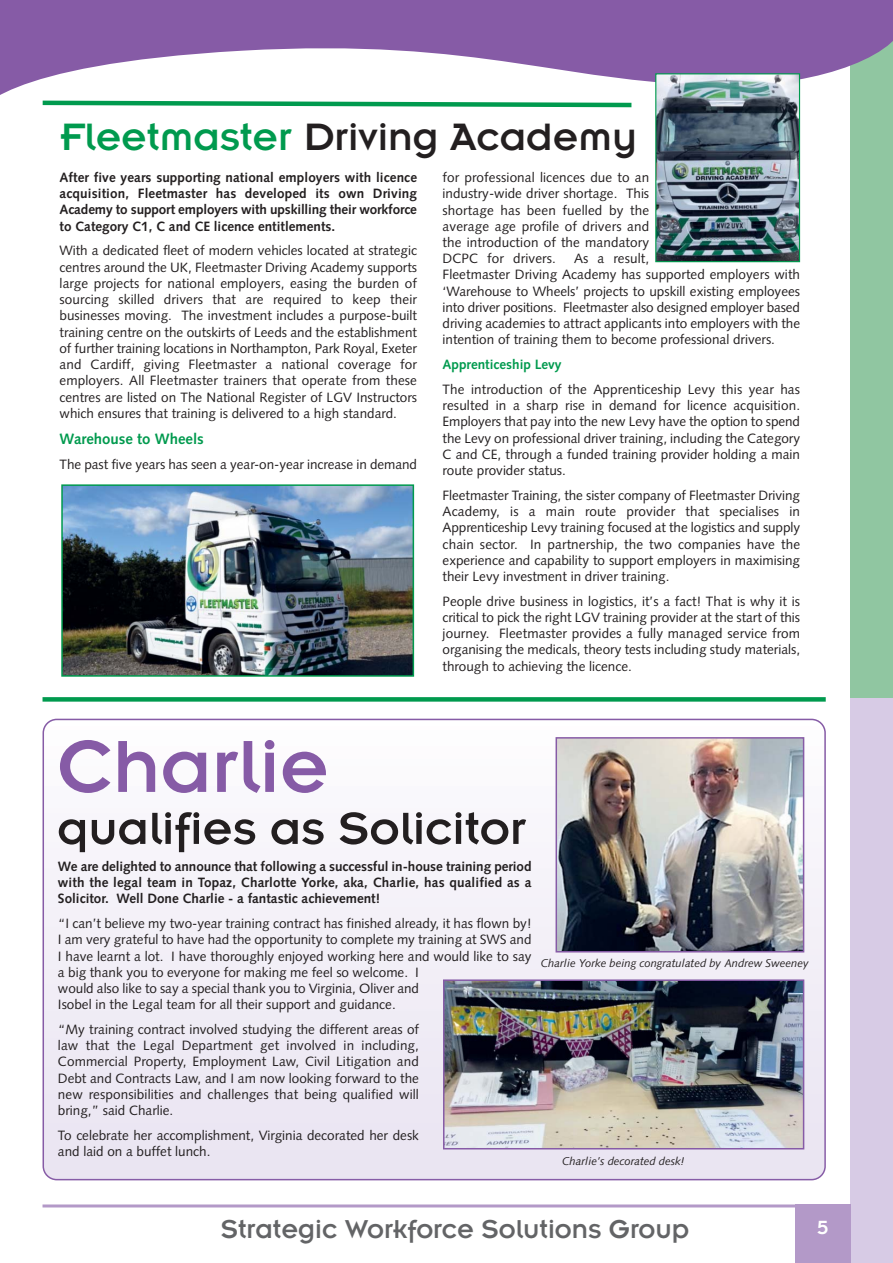
<style>
.page{position:relative;width:893px;height:1263px;background:#fff}
.page>*{position:absolute;margin:0;border:0;box-sizing:border-box;transform-origin:0 0}
.t1{font:81px "Insignia";color:#865ba6}
.t2{font:49.5px "Insignia";color:#231f20}
.t3{font:42px "Insignia";color:#231f20}
.t4{font:28.5px "Insignia";color:#636466}
.t5{font:21px "Insignia";color:#fff}
.t6{font:700 15px "Syntax";color:#009a4e}
.t7{font:13.5px/16.2px "Syntax";color:#231f20;text-align:justify}
.t8{font:700 13.5px/16.2px "Syntax";color:#231f20;text-align:justify}
.t9{font:700 13.5px "Syntax";color:#009a4e}
.t10{font:italic 11.25px "Syntax";color:#231f20}
.s1{color:#009a4e}
</style>
<div class="page">
<div style="left:850px;top:0;width:43px;height:1263px;background:#d7cbe5"></div>
<div style="left:850px;top:0;width:43px;height:697px;background:#90c6a1"></div>
<hr style="left:43px;top:1204px;width:806px;height:3px;background:#b399c8">
<svg style="left:0;top:5px;width:893px;height:103px;fill:#865ba6"></svg>
<div style="left:795px;top:1204px;width:55px;height:59px;background:#b399c8"></div>
<div style="left:0;top:0;width:893px;height:5px;background:#865ba6"></div>
<svg style="left:43px;top:719px;width:783px;height:461px"></svg>
<img style="left:446px;top:982px;width:355px;height:164px">
<div style="left:443px;top:979px;width:361px;height:170px;border:2px solid #865ba6"></div>
<img style="left:558px;top:740px;width:243px;height:209px">
<div style="left:555px;top:737px;width:249px;height:215px;border:2px solid #865ba6"></div>
<img style="left:64px;top:487px;width:347px;height:187px">
<div style="left:61px;top:484px;width:353px;height:193px;border:2px solid #009a4e"></div>
<img style="left:657px;top:75px;width:141px;height:185px">
<div style="left:655px;top:73px;width:145px;height:189px;border:1px solid #009a4e"></div>
<div style="left:43px;top:697px;width:783px;height:5px;background:#009a4e"></div>
<svg style="left:38px;top:98px;width:598px;height:10px"></svg>
<h3 class="t3" style="left:60px;top:124px;width:578px"><span class="s1">Fleetmaster</span> Driving Academy</h3>
<p class="t8" style="left:60px;top:171px;width:359px">After five years supporting national employers with licence acquisition, Fleetmaster has developed its own Driving Academy to support employers with upskilling their workforce to Category C1, C and CE licence entitlements.</p>
<p class="t7" style="left:60px;top:244px;width:359px">With a dedicated fleet of modern vehicles located at strategic centres around the UK, Fleetmaster Driving Academy supports large projects for national employers, easing the burden of sourcing skilled drivers that are required to keep their businesses moving. The investment includes a purpose-built training centre on the outskirts of Leeds and the establishment of further training locations in Northampton, Park Royal, Exeter and Cardiff, giving Fleetmaster a national coverage for employers. All Fleetmaster trainers that operate from these centres are listed on The National Register of LGV Instructors which ensures that training is delivered to a high standard.</p>
<p class="t6" style="left:60px;top:432px;width:146px">Warehouse to Wheels</p>
<p class="t7" style="left:60px;top:457px;width:359px">The past five years has seen a year-on-year increase in demand</p>
<p class="t7" style="left:443px;top:171px;width:208px">for professional licences due to an industry-wide driver shortage. This shortage has been fuelled by the average age profile of drivers and the introduction of the mandatory DCPC for drivers.</p>
<p class="t7" style="left:443px;top:252px;width:359px;text-align:left;text-indent:131px">As a result,<br>Fleetmaster Driving Academy has supported employers with ‘Warehouse to Wheels’ projects to upskill existing employees into driver positions. Fleetmaster also designed employer based driving academies to attract applicants into employers with the intention of training them to become professional drivers.</p>
<p class="t9" style="left:443px;top:359px;width:121px">Apprenticeship Levy</p>
<p class="t7" style="left:443px;top:382px;width:359px">The introduction of the Apprenticeship Levy this year has resulted in a sharp rise in demand for licence acquisition.<br>Employers that pay into the new Levy have the option to spend the Levy on professional driver training, including the Category C and CE, through a funded training provider holding a main route provider status.</p>
<p class="t7" style="left:443px;top:488px;width:359px">Fleetmaster Training, the sister company of Fleetmaster Driving Academy, is a main route provider that specialises in Apprenticeship Levy training focused at the logistics and supply chain sector. In partnership, the two companies have the experience and capability to support employers in maximising their Levy investment in driver training.</p>
<p class="t7" style="left:443px;top:594px;width:359px">People drive business in logistics, it’s a fact! That is why it is critical to pick the right LGV training provider at the start of this journey. Fleetmaster provides a fully managed service from organising the medicals, theory tests including study materials, through to achieving the licence.</p>
<h1 class="t1" style="left:57px;top:741px;width:273px">Charlie</h1>
<h2 class="t2" style="left:57px;top:813px;width:470px">qualifies as Solicitor</h2>
<p class="t8" style="left:58px;top:859px;width:475px">We are delighted to announce that following a successful in-house training period with the legal team in Topaz, Charlotte Yorke, aka, Charlie, has qualified as a Solicitor. Well Done Charlie - a fantastic achievement!</p>
<p class="t7" style="left:58px;top:917px;width:475px;text-align:left">“I can’t believe my two-year training contract has finished already, it has flown by!<br>I am very grateful to have had the opportunity to complete my training at SWS and I have learnt a lot. I have thoroughly enjoyed working here and would like to say a big thank you to everyone for making me feel so welcome. I<br>would also like to say a special thank you to Virginia, Oliver and<br>Isobel in the Legal team for all their support and guidance.</p>
<p class="t7" style="left:58px;top:1022px;width:363px">“My training contract involved studying the different areas of law that the Legal Department get involved in including, Commercial Property, Employment Law, Civil Litigation and Debt and Contracts Law, and I am now looking forward to the new responsibilities and challenges that being qualified will bring,” said Charlie.</p>
<p class="t7" style="left:58px;top:1128px;width:363px">To celebrate her accomplishment, Virginia decorated her desk and laid on a buffet lunch.</p>
<p class="t10" style="left:541px;top:959px;width:269px">Charlie Yorke being congratulated by Andrew Sweeney</p>
<p class="t10" style="left:562px;top:1156px;width:124px">Charlie’s decorated desk!</p>
<h3 class="t4" style="left:221px;top:1220px;width:470px">Strategic Workforce Solutions Group</h3>
<h3 class="t5" style="left:817px;top:1220px;width:13px">5</h3>
</div>
